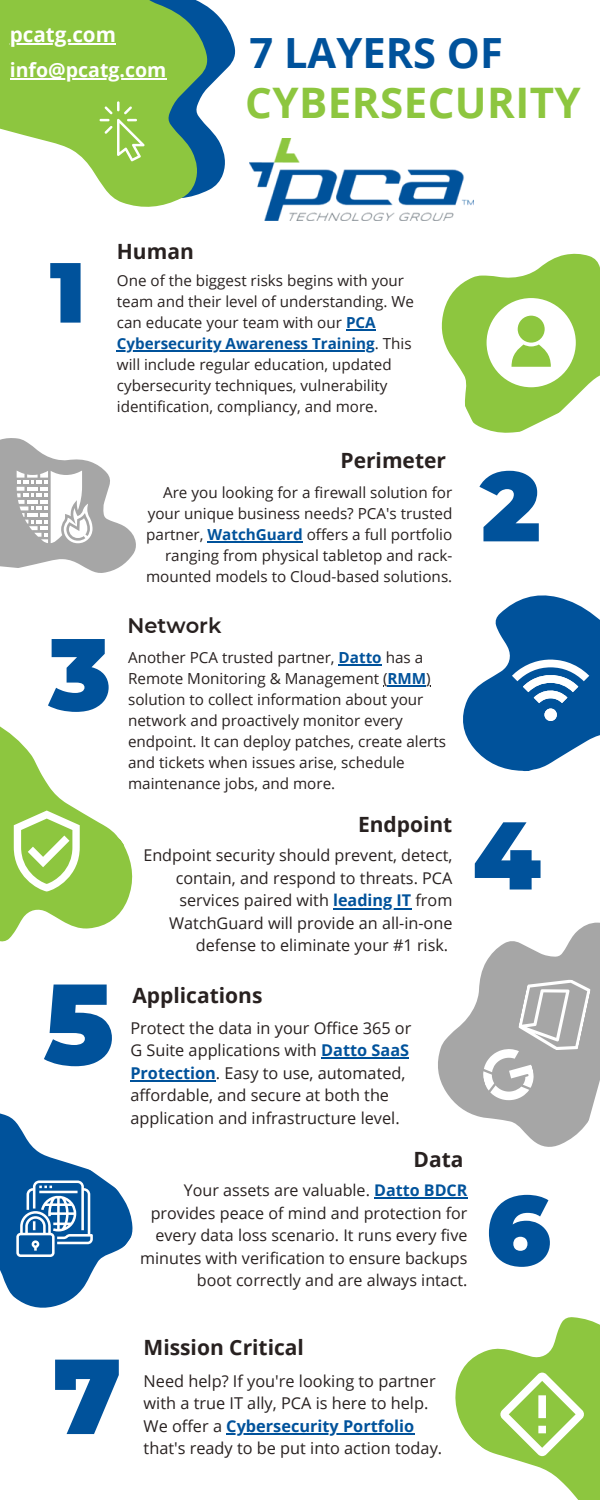
<style>
.page{position:relative;width:600px;height:1500px;background:#fff}
.page>*{position:absolute;margin:0;border:0;box-sizing:border-box;transform-origin:0 0}
.t1{font:900 114.1px "Montserrat";color:#00529b}
.t2{font:900 106.3px "Montserrat";color:#00529b}
.t3{font:900 101.8px "Montserrat";color:#00529b}
.t4{font:900 98.6px "Montserrat";color:#00529b}
.t5{font:900 98.3px "Montserrat";color:#00529b}
.t6{font:900 96px "Montserrat";color:#00529b}
.t7{font:900 85.1px "Montserrat";color:#00529b}
.t8{font:700 42.1px "Open Sans";letter-spacing:.01em;color:#8dc63f}
.t9{font:700 41.6px "Open Sans";color:#00529b}
.t10{font:700 21px "Open Sans";color:#282120}
.t11{font:600 21px "Montserrat";color:#282120}
.t12{font:700 20.6px "Open Sans";color:#fff}
.t13{font:700 19.6px "Open Sans";color:#fff}
.t14{font:16.3px/22.5px "Open Sans";color:#282120}
.t15{font:16.2px/22.5px "Open Sans";color:#282120;text-align:right}
.t16{font:16.1px/22.5px "Open Sans";color:#282120;text-align:right}
.t17{font:15.2px/21px "Open Sans";color:#282120}
.s1{font-weight:700;color:#00529b}
</style>
<div class="page">
<svg style="left:0;top:0;width:283px;height:221px;fill:#8dc63f"></svg>
<svg style="left:416px;top:220px;width:184px;height:213px"></svg>
<svg style="left:0;top:726px;width:133px;height:216px"></svg>
<svg style="left:438px;top:922px;width:162px;height:225px"></svg>
<svg style="left:455px;top:1317px;width:145px;height:183px;fill:#8dc63f"></svg>
<img style="left:250px;top:139px;width:223px;height:81px">
<svg style="left:487px;top:298px;width:89px;height:89px"></svg>
<svg style="left:0;top:438px;width:136px;height:135px"></svg>
<svg style="left:463px;top:595px;width:137px;height:177px"></svg>
<div style="left:544px;top:709px;width:13px;height:12px;background:#fff;border-radius:50%"></div>
<svg style="left:477px;top:971px;width:115px;height:135px;background:#b3b3b3"></svg>
<svg style="left:0;top:1113px;width:133px;height:195px"></svg>
<svg style="left:500px;top:1373px;width:85px;height:83px"></svg>
<svg style="left:100px;top:101px;width:45px;height:60px;background:#9fcf5e"></svg>
<svg style="left:14px;top:811px;width:66px;height:81px"></svg>
<hr style="left:339px;top:665px;width:43px;height:1px;background:#00529b">
<hr style="left:388px;top:686px;width:38px;height:1px;background:#00529b">
<hr style="left:346px;top:329px;width:30px;height:2px;background:#00529b">
<hr style="left:117px;top:350px;width:258px;height:2px;background:#00529b">
<hr style="left:207px;top:541px;width:96px;height:2px;background:#00529b">
<hr style="left:333px;top:908px;width:78px;height:1px;background:#00529b">
<hr style="left:321px;top:1058px;width:88px;height:1px;background:#00529b">
<hr style="left:130px;top:1080px;width:86px;height:2px;background:#00529b">
<hr style="left:374px;top:1198px;width:93px;height:1px;background:#00529b">
<hr style="left:226px;top:1433px;width:188px;height:2px;background:#00529b">
<hr style="left:10px;top:43px;width:106px;height:2px;background:#fff">
<hr style="left:10px;top:78px;width:156px;height:2px;background:#fff">
<p class="t12" style="left:10px;top:20px;width:108px">pcatg.com</p>
<p class="t13" style="left:10px;top:56px;width:158px">info@pcatg.com</p>
<p class="t9" style="left:250px;top:23px;width:255px">7 LAYERS OF</p>
<p class="t8" style="left:245px;top:73px;width:337px">CYBERSECURITY</p>
<p class="t7" style="left:50px;top:240px;width:37px">1</p>
<p class="t10" style="left:117px;top:237px;width:78px">Human</p>
<p class="t17" style="left:117px;top:269px;width:299px">One of the biggest risks begins with your team and their level of understanding. We can educate your team with our <span class="s1">PCA Cybersecurity Awareness Training</span>. This will include regular education, updated cybersecurity techniques, vulnerability identification, compliancy, and more.</p>
<p class="t10" style="left:341px;top:446px;width:107px">Perimeter</p>
<p class="t17" style="left:146px;top:481px;width:308px;text-align:right">Are you looking for a firewall solution for your unique business needs? PCA's trusted partner, <span class="s1">WatchGuard</span> offers a full portfolio ranging from physical tabletop and rack&shy;mounted models to Cloud-based solutions.</p>
<p class="t4" style="left:481px;top:446px;width:61px">2</p>
<p class="t3" style="left:49px;top:612px;width:64px">3</p>
<p class="t11" style="left:127px;top:613px;width:95px">Network</p>
<p class="t17" style="left:128px;top:647px;width:320px">Another PCA trusted partner, <span class="s1">Datto</span> has a Remote Monitoring &amp; Management (<span class="s1">RMM</span>) solution to collect information about your network and proactively monitor every endpoint. It can deploy patches, create alerts and tickets when issues arise, schedule maintenance jobs, and more.</p>
<p class="t10" style="left:358px;top:810px;width:96px">Endpoint</p>
<p class="t15" style="left:143px;top:844px;width:311px">Endpoint security should prevent, detect, contain, and respond to threats. PCA services paired with <span class="s1">leading IT</span> from WatchGuard will provide an all-in-one defense to eliminate your #1 risk.</p>
<p class="t1" style="left:43px;top:954px;width:72px">5</p>
<p class="t10" style="left:132px;top:980px;width:132px">Applications</p>
<p class="t14" style="left:130px;top:1016px;width:283px">Protect the data in your Office 365 or G Suite applications with <span class="s1">Datto SaaS Protection</span>. Easy to use, automated, affordable, and secure at both the application and infrastructure level.</p>
<p class="t10" style="left:414px;top:1145px;width:52px">Data</p>
<p class="t6" style="left:473px;top:797px;width:70px">4</p>
<p class="t2" style="left:53px;top:1331px;width:70px">7</p>
<p class="t16" style="left:140px;top:1179px;width:329px">Your assets are valuable. <span class="s1">Datto BDCR </span>provides peace of mind and protection for every data loss scenario. It runs every five minutes with verification to ensure backups boot correctly and are always intact.</p>
<p class="t10" style="left:144px;top:1332px;width:162px">Mission Critical</p>
<p class="t14" style="left:144px;top:1369px;width:300px">Need help? If you're looking to partner with a true IT ally, PCA is here to help.<br>We offer a <span class="s1">Cybersecurity Portfolio </span>that's ready to be put into action today.</p>
<p class="t5" style="left:486px;top:1170px;width:67px">6</p>
</div>
